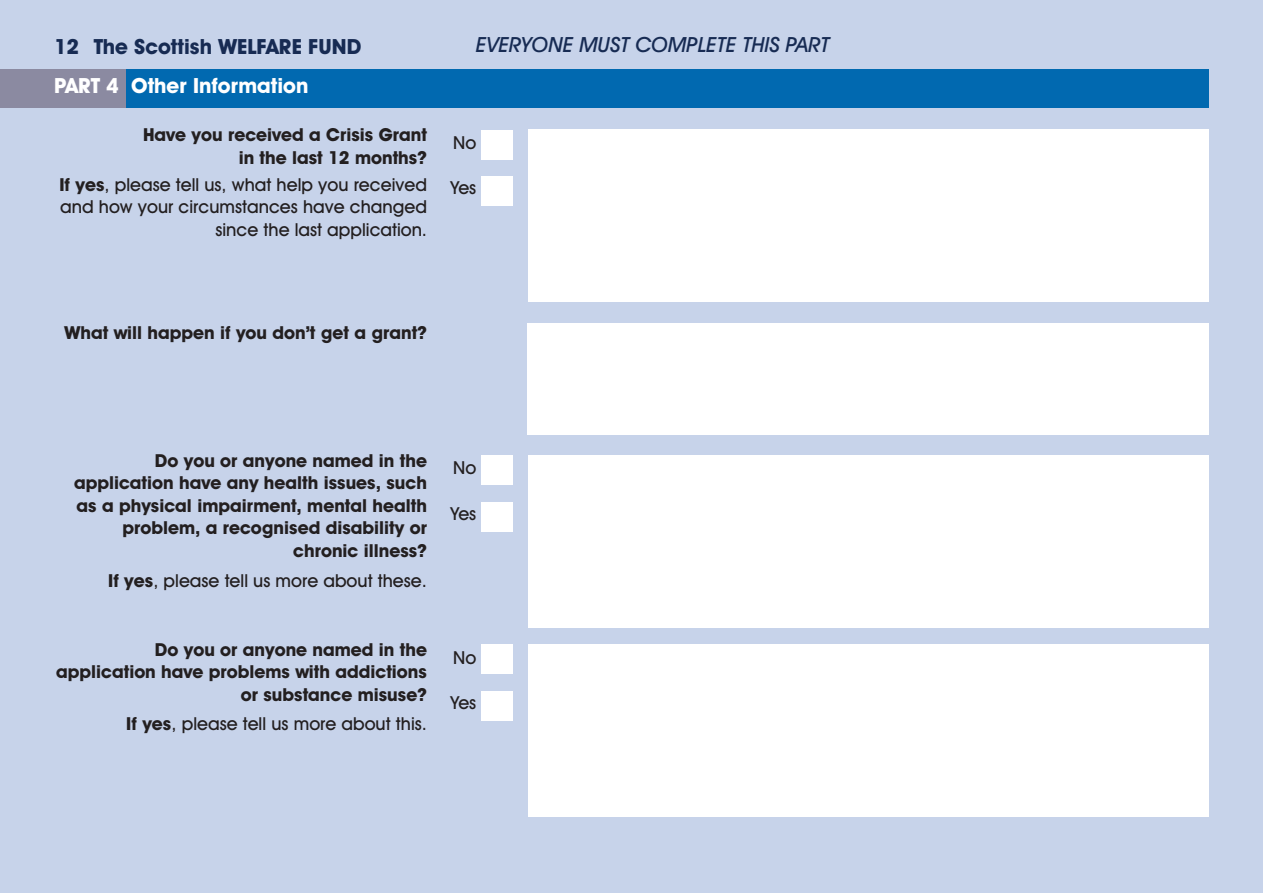
<style>
.page{position:relative;width:1263px;height:893px;background:#c7d3ea}
.page>*{position:absolute;margin:0;border:0;box-sizing:border-box;transform-origin:0 0}
.t1{font:italic 500 21px "Avant Garde IT Cby BT";color:#172b53}
.t2{font:700 21px "Avant Garde IT Cby BT";color:#172b53}
.t3{font:700 21px "Avant Garde IT Cby BT";color:#fff}
.t4{font:700 18px/22.5px "Avant Garde IT Cby BT";color:#231f20;text-align:right}
.t5{font:500 18px/22.5px "Avant Garde IT Cby BT";color:#231f20;text-align:right}
.s1{font-weight:700}
</style>
<div class="page">
<div style="left:0;top:69px;width:1209px;height:38px;background:#0169b0"></div>
<div style="left:0;top:69px;width:125px;height:38px;background:#8b8aa1"></div>
<div style="left:482px;top:130px;width:31px;height:29px;background:#fff"></div>
<div style="left:482px;top:176px;width:31px;height:30px;background:#fff"></div>
<div style="left:528px;top:130px;width:681px;height:172px;background:#fff"></div>
<div style="left:528px;top:323px;width:681px;height:111px;background:#fff"></div>
<div style="left:482px;top:455px;width:31px;height:30px;background:#fff"></div>
<div style="left:482px;top:502px;width:31px;height:29px;background:#fff"></div>
<div style="left:528px;top:455px;width:681px;height:172px;background:#fff"></div>
<div style="left:482px;top:644px;width:31px;height:30px;background:#fff"></div>
<div style="left:482px;top:691px;width:31px;height:30px;background:#fff"></div>
<div style="left:528px;top:644px;width:681px;height:172px;background:#fff"></div>
<p class="t2" style="left:54px;top:34px;width:309px">12 The Scottish WELFARE FUND</p>
<p class="t3" style="left:54px;top:72px;width:256px">PART 4 Other Information</p>
<p class="t4" style="left:143px;top:124px;width:285px">Have you received a Crisis Grant in the last 12 months?</p>
<p class="t5" style="left:59px;top:173px;width:369px"><span class="s1">If yes</span>, please tell us, what help you received and how your circumstances have changed since the last application.</p>
<p class="t1" style="left:476px;top:32px;width:355px">EVERYONE MUST COMPLETE THIS PART</p>
<p class="t5" style="left:453px;top:131px;width:25px">No</p>
<p class="t5" style="left:450px;top:177px;width:27px">Yes</p>
<p class="t4" style="left:65px;top:321px;width:364px">What will happen if you don’t get a grant?</p>
<p class="t4" style="left:74px;top:449px;width:354px">Do you or anyone named in the application have any health issues, such as a physical impairment, mental health problem, a recognised disability or chronic illness?</p>
<p class="t5" style="left:453px;top:457px;width:25px">No</p>
<p class="t5" style="left:450px;top:502px;width:27px">Yes</p>
<p class="t5" style="left:108px;top:569px;width:320px"><span class="s1">If yes</span>, please tell us more about these.</p>
<p class="t4" style="left:56px;top:638px;width:372px">Do you or anyone named in the application have problems with addictions or substance misuse?</p>
<p class="t5" style="left:453px;top:646px;width:25px">No</p>
<p class="t5" style="left:450px;top:691px;width:27px">Yes</p>
<p class="t5" style="left:126px;top:712px;width:302px"><span class="s1">If yes</span>, please tell us more about this.</p>
</div>
